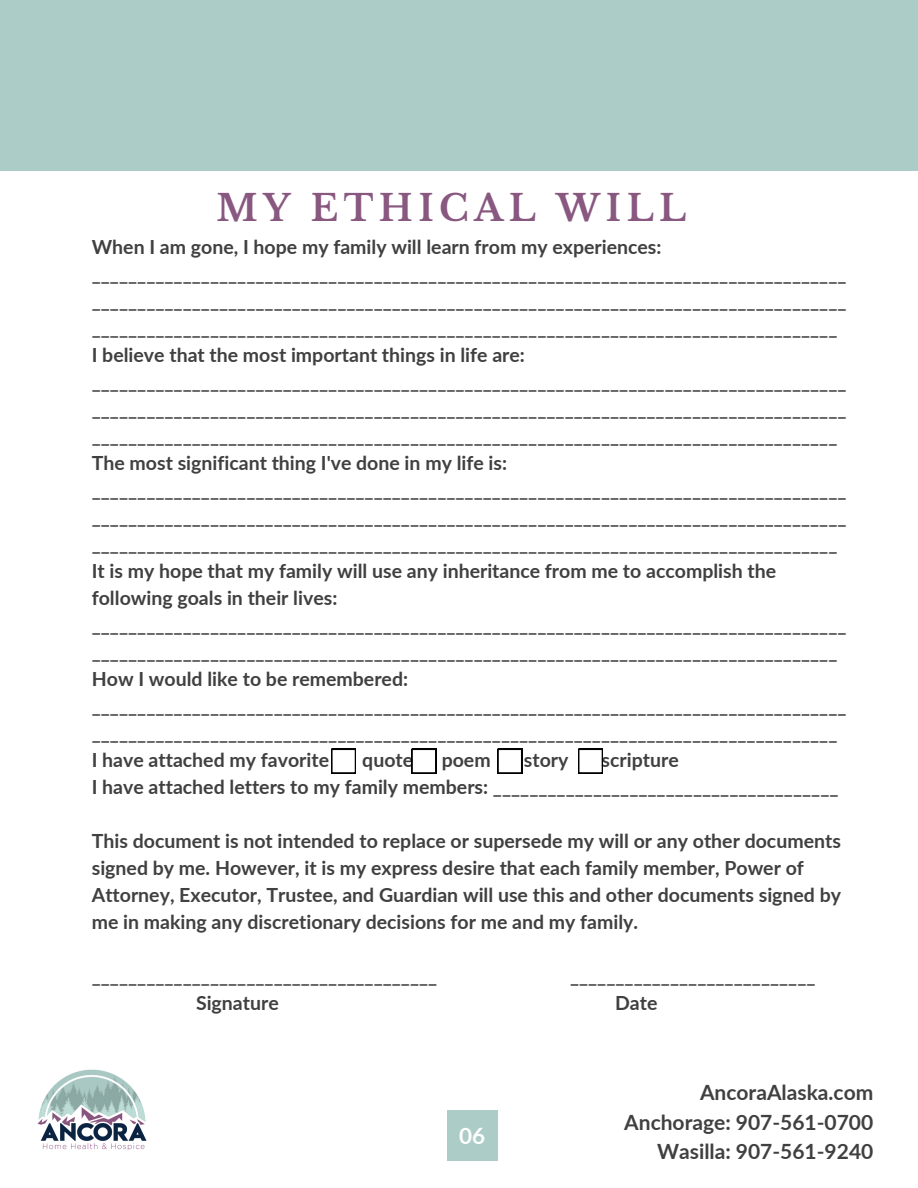
<style>
.page{position:relative;width:918px;height:1188px;background:#fff}
.page>*{position:absolute;margin:0;border:0;box-sizing:border-box;transform-origin:0 0}
.t1{font:700 36px "Libre Baskerville";letter-spacing:.15em;color:#895880}
.t2{font:700 22.5px "Lato";color:#fff}
.t3{font:700 21px "Lato";color:#404040}
.t4{font:700 19.5px/27px "Lato";color:#404040}
</style>
<div class="page">
<div style="left:0;top:0;width:918px;height:170px;background:#abccc7"></div>
<div style="left:447px;top:1110px;width:51px;height:51px;background:#abccc7"></div>
<svg style="left:331px;top:749px;width:25px;height:24px"></svg>
<svg style="left:412px;top:749px;width:24px;height:24px"></svg>
<svg style="left:498px;top:749px;width:24px;height:24px"></svg>
<svg style="left:578px;top:749px;width:25px;height:24px"></svg>
<img style="left:37px;top:1069px;width:110px;height:82px">
<h1 class="t1" style="left:217px;top:186px;width:471px">MY ETHICAL WILL</h1>
<p class="t4" style="left:92px;top:233px;width:571px">When I am gone, I hope my family will learn from my experiences:</p>
<p class="t4" style="left:92px;top:260px;width:756px;text-align:justify">___________________________________________________________________________________ ___________________________________________________________________________________ __________________________________________________________________________________</p>
<p class="t4" style="left:92px;top:341px;width:435px">I believe that the most important things in life are:</p>
<p class="t4" style="left:92px;top:368px;width:756px;text-align:justify">___________________________________________________________________________________ ___________________________________________________________________________________ __________________________________________________________________________________</p>
<p class="t4" style="left:92px;top:449px;width:417px">The most significant thing I've done in my life is:</p>
<p class="t4" style="left:92px;top:476px;width:756px;text-align:justify">___________________________________________________________________________________ ___________________________________________________________________________________ __________________________________________________________________________________</p>
<p class="t4" style="left:92px;top:557px;width:686px">It is my hope that my family will use any inheritance from me to accomplish the following goals in their lives:</p>
<p class="t4" style="left:92px;top:611px;width:756px">___________________________________________________________________________________ __________________________________________________________________________________</p>
<p class="t4" style="left:92px;top:665px;width:318px">How I would like to be remembered:</p>
<p class="t4" style="left:92px;top:692px;width:756px">___________________________________________________________________________________ __________________________________________________________________________________</p>
<p class="t4" style="left:92px;top:746px;width:239px">I have attached my favorite</p>
<p class="t4" style="left:362px;top:746px;width:52px">quote</p>
<p class="t4" style="left:442px;top:746px;width:51px">poem</p>
<p class="t4" style="left:524px;top:746px;width:46px">story</p>
<p class="t4" style="left:602px;top:746px;width:79px">scripture</p>
<p class="t4" style="left:92px;top:773px;width:748px">I have attached letters to my family members: ______________________________________</p>
<p class="t4" style="left:92px;top:827px;width:751px">This document is not intended to replace or supersede my will or any other documents signed by me. However, it is my express desire that each family member, Power of Attorney, Executor, Trustee, and Guardian will use this and other documents signed by me in making any discretionary decisions for me and my family.</p>
<p class="t4" style="left:92px;top:962px;width:347px">______________________________________</p>
<p class="t4" style="left:570px;top:962px;width:247px">___________________________</p>
<p class="t4" style="left:196px;top:989px;width:84px">Signature</p>
<p class="t4" style="left:615px;top:989px;width:44px">Date</p>
<p class="t2" style="left:459px;top:1122px;width:28px">06</p>
<p class="t3" style="left:700px;top:1080px;width:175px">AncoraAlaska.com</p>
<p class="t3" style="left:624px;top:1109px;width:251px">Anchorage: 907-561-0700</p>
<p class="t3" style="left:657px;top:1138px;width:218px">Wasilla: 907-561-9240</p>
</div>
